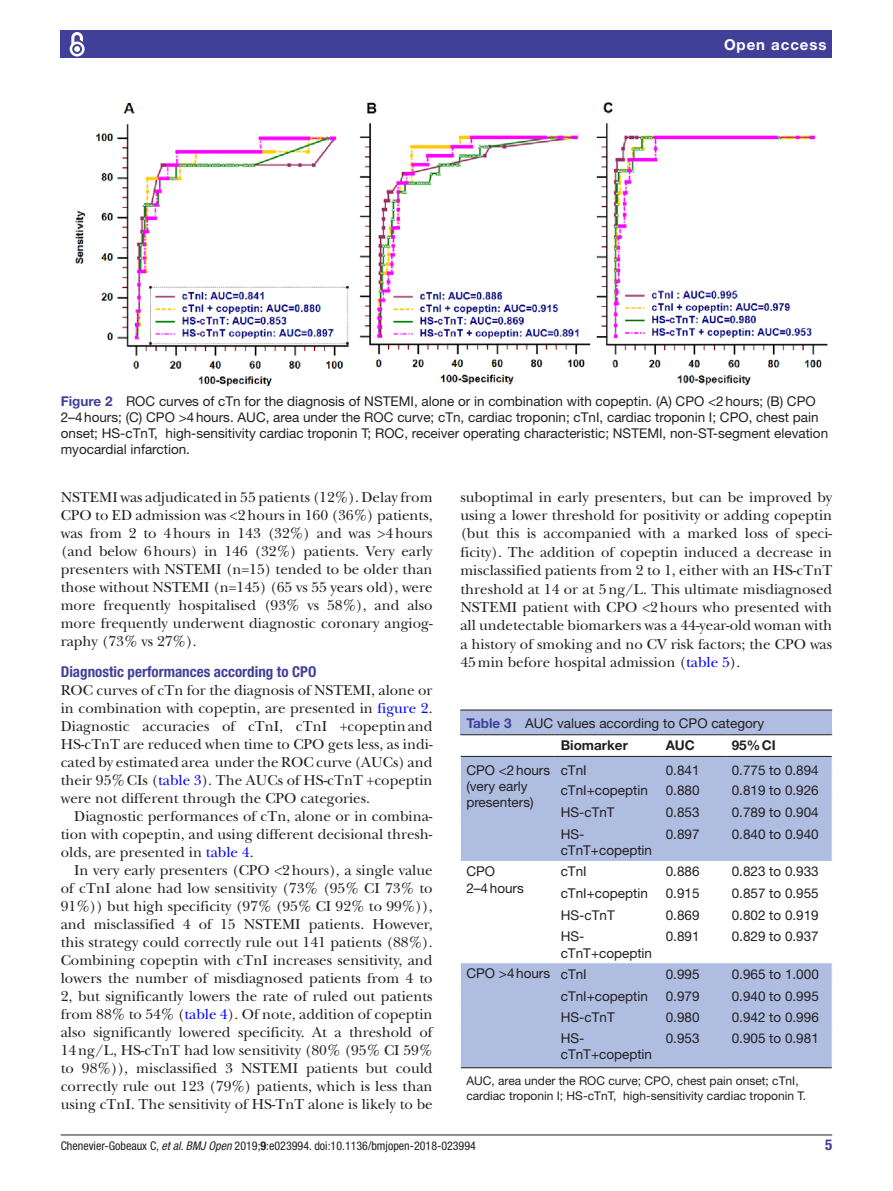
<style>
.page{position:relative;width:893px;height:1191px;background:#fff}
.page>*{position:absolute;margin:0;border:0;box-sizing:border-box;transform-origin:0 0}
.t1{font:15px/18px "New Baskerville";color:#231f20;text-align:justify}
.t2{font:700 condensed 15px "Helvetica Neue LT Std";color:#414099}
.t3{font:700 15px "Helvetica Neue LT Std";letter-spacing:.065em;color:#fff}
.t4{font:13.5px/16.2px "Helvetica Neue LT Std";color:#231f20}
.t5{font:700 13.5px "Helvetica Neue LT Std";color:#231f20}
.t6{font:12px/15px "Helvetica Neue LT Std";color:#231f20}
.t7{font:condensed 12px "Helvetica Neue LT Std";color:#231f20}
.s1{font-weight:700;color:#414099}
.s2{color:#00f}
.s3{font-weight:700}
.s4{font-style:italic}
</style>
<div class="page">
<hr style="left:61px;top:1134px;width:771px;height:1px;background:#231f20">
<div style="left:61px;top:31px;width:771px;height:27px;background:#414099"></div>
<svg style="left:69px;top:32px;width:16px;height:25px"></svg>
<img style="left:75px;top:102px;width:753px;height:285px">
<div style="left:460px;top:710px;width:372px;height:399px;background:#afbde1"></div>
<hr style="left:460px;top:709px;width:372px;height:1px;background:#231f20">
<div style="left:461px;top:735px;width:371px;height:374px;background:#fff"></div>
<svg style="left:461px;top:757px;width:371px;height:310px"></svg>
<hr style="left:460px;top:734px;width:95px;height:1px;background:#231f20">
<hr style="left:460px;top:756px;width:95px;height:1px;background:#231f20">
<hr style="left:555px;top:734px;width:105px;height:1px;background:#231f20">
<hr style="left:555px;top:756px;width:105px;height:1px;background:#231f20">
<hr style="left:660px;top:734px;width:66px;height:1px;background:#231f20">
<hr style="left:660px;top:756px;width:66px;height:1px;background:#231f20">
<hr style="left:726px;top:734px;width:106px;height:1px;background:#231f20">
<hr style="left:726px;top:756px;width:106px;height:1px;background:#231f20">
<hr style="left:555px;top:1067px;width:105px;height:1px;background:#231f20">
<hr style="left:660px;top:1067px;width:66px;height:1px;background:#231f20">
<hr style="left:726px;top:1067px;width:106px;height:1px;background:#231f20">
<hr style="left:460px;top:1067px;width:95px;height:1px;background:#231f20">
<svg style="left:460px;top:735px;width:1px;height:88px"></svg>
<hr style="left:460px;top:823px;width:1px;height:37px;background:#fff">
<svg style="left:460px;top:860px;width:1px;height:65px"></svg>
<hr style="left:460px;top:925px;width:1px;height:38px;background:#fff">
<svg style="left:460px;top:963px;width:1px;height:65px"></svg>
<hr style="left:460px;top:1028px;width:1px;height:39px;background:#fff">
<hr style="left:460px;top:1067px;width:1px;height:42px;background:#fff">
<hr style="left:466px;top:1099px;width:366px;height:2px;background:#fff">
<p class="t3" style="left:724px;top:35px;width:104px">Open access</p>
<p class="t4" style="left:61px;top:393px;width:769px"><span class="s1">Figure 2</span> ROC curves of cTn for the diagnosis of NSTEMI, alone or in combination with copeptin. (A) CPO &lt;2hours; (B) CPO 2–4hours; (C) CPO &gt;4hours. AUC, area under the ROC curve; cTn, cardiac troponin; cTnI, cardiac troponin I; CPO, chest pain onset; HS-cTnT, high-sensitivity cardiac troponin T; ROC, receiver operating characteristic; NSTEMI, non-ST-segment elevation myocardial infarction.</p>
<p class="t1" style="left:61px;top:488px;width:373px">NSTEMI was adjudicated in 55 patients (12%). Delay from CPO to ED admission was &lt;2hours in 160 (36%) patients, was from 2 to 4hours in 143 (32%) and was &gt;4hours (and below 6hours) in 146 (32%) patients. Very early presenters with NSTEMI (n=15) tended to be older than those without NSTEMI (n=145) (65 vs 55 years old), were more frequently hospitalised (93% vs 58%), and also more frequently underwent diagnostic coronary angiog&shy;raphy (73% vs 27%).</p>
<p class="t2" style="left:61px;top:663px;width:257px">Diagnostic performances according to CPO</p>
<p class="t1" style="left:61px;top:681px;width:373px">ROC curves of cTn for the diagnosis of NSTEMI, alone or in combination with copeptin, are presented in <span class="s2">figure 2</span>.<br>Diagnostic accuracies of cTnI, cTnI +copeptinand HS-cTnT are reduced when time to CPO gets less, as indi&shy;cated by estimated area under the ROC curve (AUCs) and their 95%CIs (<span class="s2">table 3</span>). The AUCs of HS-cTnT +copeptin were not different through the CPO categories.</p>
<p class="t1" style="left:61px;top:807px;width:373px;text-indent:14px">Diagnostic performances of cTn, alone or in combina&shy;tion with copeptin, and using different decisional thresh&shy;olds, are presented in <span class="s2">table 4</span>.</p>
<p class="t1" style="left:61px;top:861px;width:373px;text-indent:14px">In very early presenters (CPO &lt;2hours), a single value of cTnI alone had low sensitivity (73% (95% CI 73% to 91%)) but high specificity (97% (95% CI 92% to 99%)), and misclassified 4 of 15 NSTEMI patients. However, this strategy could correctly rule out 141 patients (88%).<br>Combining copeptin with cTnI increases sensitivity, and lowers the number of misdiagnosed patients from 4 to 2, but significantly lowers the rate of ruled out patients from 88% to 54% (<span class="s2">table 4</span>). Of note, addition of copeptin also significantly lowered specificity. At a threshold of 14ng/L, HS-cTnT had low sensitivity (80% (95% CI 59% to 98%)), misclassified 3 NSTEMI patients but could correctly rule out 123 (79%) patients, which is less than using cTnI. The sensitivity of HS-TnT alone is likely to be</p>
<p class="t1" style="left:460px;top:487px;width:373px;line-height:18.5px">suboptimal in early presenters, but can be improved by using a lower threshold for positivity or adding copeptin (but this is accompanied with a marked loss of speci&shy;ficity). The addition of copeptin induced a decrease in misclassified patients from 2 to 1, either with an HS-cTnT threshold at 14 or at 5ng/L. This ultimate misdiagnosed NSTEMI patient with CPO &lt;2hours who presented with all undetectable biomarkers was a 44-year-old woman with a history of smoking and no CV risk factors; the CPO was 45min before hospital admission (<span class="s2">table 5</span>).</p>
<p class="t4" style="left:561px;top:712px;width:205px;line-height:22px;text-indent:-94px"><span class="s1">Table 3</span> AUC values according to CPO category<br><span class="s3">Biomarker</span></p>
<p class="t5" style="left:666px;top:737px;width:31px">AUC</p>
<p class="t5" style="left:732px;top:737px;width:46px">95%CI</p>
<p class="t4" style="left:466px;top:762px;width:85px">CPO &lt;2hours (very early presenters)</p>
<p class="t4" style="left:561px;top:762px;width:28px">cTnI</p>
<p class="t4" style="left:666px;top:762px;width:35px">0.841</p>
<p class="t4" style="left:732px;top:762px;width:89px">0.775 to 0.894</p>
<p class="t4" style="left:561px;top:782px;width:89px">cTnI+copeptin</p>
<p class="t4" style="left:666px;top:782px;width:35px">0.880</p>
<p class="t4" style="left:732px;top:782px;width:89px">0.819 to 0.926</p>
<p class="t4" style="left:561px;top:803px;width:56px">HS-cTnT</p>
<p class="t4" style="left:666px;top:803px;width:35px">0.853</p>
<p class="t4" style="left:732px;top:803px;width:89px">0.789 to 0.904</p>
<p class="t4" style="left:561px;top:825px;width:93px">HS&shy;cTnT+copeptin</p>
<p class="t4" style="left:666px;top:825px;width:35px">0.897</p>
<p class="t4" style="left:732px;top:825px;width:89px">0.840 to 0.940</p>
<p class="t4" style="left:466px;top:863px;width:59px">CPO<br>2–4hours</p>
<p class="t4" style="left:561px;top:863px;width:28px">cTnI</p>
<p class="t4" style="left:666px;top:863px;width:35px">0.886</p>
<p class="t4" style="left:732px;top:863px;width:89px">0.823 to 0.933</p>
<p class="t4" style="left:561px;top:885px;width:89px">cTnI+copeptin</p>
<p class="t4" style="left:666px;top:885px;width:35px">0.915</p>
<p class="t4" style="left:732px;top:885px;width:89px">0.857 to 0.955</p>
<p class="t4" style="left:561px;top:906px;width:55px">HS-cTnT</p>
<p class="t4" style="left:666px;top:906px;width:35px">0.869</p>
<p class="t4" style="left:732px;top:906px;width:89px">0.802 to 0.919</p>
<p class="t4" style="left:561px;top:928px;width:93px">HS&shy;cTnT+copeptin</p>
<p class="t4" style="left:666px;top:928px;width:35px">0.891</p>
<p class="t4" style="left:732px;top:928px;width:89px">0.829 to 0.937</p>
<p class="t4" style="left:466px;top:964px;width:122px">CPO &gt;4hours cTnI</p>
<p class="t4" style="left:666px;top:966px;width:35px">0.995</p>
<p class="t4" style="left:732px;top:966px;width:89px">0.965 to 1.000</p>
<p class="t4" style="left:561px;top:987px;width:89px">cTnI+copeptin</p>
<p class="t4" style="left:666px;top:987px;width:35px">0.979</p>
<p class="t4" style="left:732px;top:987px;width:89px">0.940 to 0.995</p>
<p class="t4" style="left:561px;top:1009px;width:56px">HS-cTnT</p>
<p class="t4" style="left:666px;top:1009px;width:35px">0.980</p>
<p class="t4" style="left:732px;top:1009px;width:89px">0.942 to 0.996</p>
<p class="t4" style="left:561px;top:1029px;width:93px">HS&shy;cTnT+copeptin</p>
<p class="t4" style="left:666px;top:1029px;width:35px">0.953</p>
<p class="t4" style="left:732px;top:1029px;width:89px">0.905 to 0.981</p>
<p class="t6" style="left:466px;top:1073px;width:341px">AUC, area under the ROC curve; CPO, chest pain onset; cTnI, cardiac troponin I; HS-cTnT, high-sensitivity cardiac troponin T.</p>
<p class="t7" style="left:61px;top:1138px;width:417px">Chenevier-Gobeaux C, <span class="s4">et al</span>. <span class="s4">BMJ Open</span> 2019;<span class="s3">9</span>:e023994. doi:10.1136/bmjopen-2018-023994</p>
<p class="t2" style="left:825px;top:1135px;width:9px">5</p>
</div>
